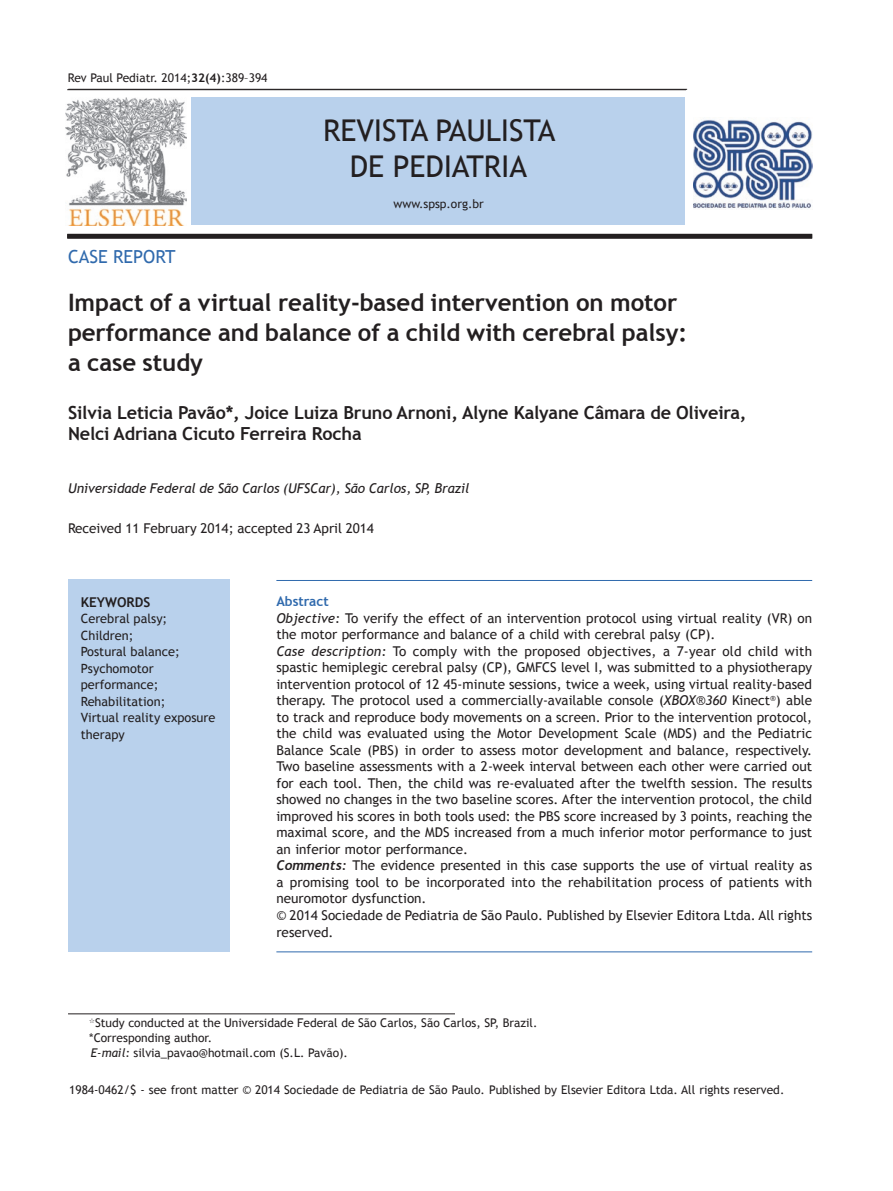
<style>
.page{position:relative;width:893px;height:1191px;background:#fff}
.page>*{position:absolute;margin:0;border:0;box-sizing:border-box;transform-origin:0 0}
.t1{font:30px/36px "Trebuchet MS";letter-spacing:-.005em;color:#231f20;text-align:center}
.tit{font:700 24px/30px "Trebuchet MS";letter-spacing:-.005em;color:#231f20}
.autor{font:700 18px/21px "Trebuchet MS";letter-spacing:-.01em;color:#231f20}
._01{font:18px "Trebuchet MS";color:#306aad}
._18_aceptado_copy_el{font:13.5px/16.5px "Trebuchet MS";color:#231f20}
._04{font:italic 13.5px "Trebuchet MS";letter-spacing:-.005em;color:#231f20}
.recibido{font:13.5px "Trebuchet MS";letter-spacing:-.005em;color:#231f20}
._14_tit_palabras_cla{font:700 13.5px "Trebuchet MS";color:#231f20}
._16_tit_resumen_abst{font:700 13.5px "Trebuchet MS";color:#306aad}
._15_txt_palabras_cla{font:12.75px/16.5px "Trebuchet MS";color:#231f20}
._32_pie_pagina{font:12px "Trebuchet MS";color:#231f20}
._19_autor_correspon{font:12px/15px "Trebuchet MS";color:#231f20}
.s1{font-weight:700}
.s2{font-style:italic}
.s3{font-family:"Trebuchet";font-weight:700;font-style:italic}
</style>
<div class="page">
<hr style="left:68px;top:89px;width:619px;height:1px;background:#231f20">
<div style="left:192px;top:97px;width:493px;height:128px;background:#b9d1ec"></div>
<hr style="left:67px;top:89px;width:619px;height:1px;background:#231f20">
<div style="left:67px;top:234px;width:745px;height:5px;background:#514d4e"></div>
<img style="left:66px;top:97px;width:120px;height:129px">
<img style="left:694px;top:119px;width:118px;height:90px">
<hr style="left:67px;top:234px;width:745px;height:4px;background:#231f20">
<div style="left:68px;top:579px;width:162px;height:373px;background:#b9d1ec"></div>
<hr style="left:276px;top:580px;width:536px;height:1px;background:#306aad">
<hr style="left:276px;top:951px;width:536px;height:1px;background:#306aad">
<hr style="left:68px;top:1013px;width:387px;height:1px;background:#231f20">
<p class="_32_pie_pagina" style="left:68px;top:70px;width:201px">Rev Paul Pediatr. 2014;<span class="s1">32(4)</span>:389–394</p>
<p class="t1" style="left:323px;top:113px;width:234px">REVISTA PAULISTA<br>DE PEDIATRIA</p>
<p class="_32_pie_pagina" style="left:394px;top:197px;width:92px">www.spsp.org.br</p>
<p class="_01" style="left:68px;top:246px;width:22px">Case</p>
<p class="_01" style="left:113px;top:246px;width:53px">report</p>
<p class="tit" style="left:68px;top:288px;width:621px">Impact of a virtual reality-based intervention on motor performance and balance of a child with cerebral palsy: a case study</p>
<p class="autor" style="left:68px;top:402px;width:680px">Silvia Leticia Pavão*, Joice Luiza Bruno Arnoni, Alyne Kalyane Câmara de Oliveira,<br>Nelci Adriana Cicuto Ferreira Rocha</p>
<p class="_04" style="left:68px;top:480px;width:403px">Universidade Federal de São Carlos (UFSCar), São Carlos, SP, Brazil</p>
<p class="recibido" style="left:68px;top:520px;width:307px">Received 11 February 2014; accepted 23 April 2014</p>
<p class="_14_tit_palabras_cla" style="left:81px;top:593px;width:70px">Keywords</p>
<p class="_15_txt_palabras_cla" style="left:81px;top:610px;width:88px">Cerebral palsy;</p>
<p class="_15_txt_palabras_cla" style="left:81px;top:627px;width:54px">Children;</p>
<p class="_15_txt_palabras_cla" style="left:81px;top:643px;width:100px">Postural balance;</p>
<p class="_15_txt_palabras_cla" style="left:81px;top:660px;width:79px">Psychomotor performance;</p>
<p class="_15_txt_palabras_cla" style="left:81px;top:693px;width:86px">Rehabilitation;</p>
<p class="_15_txt_palabras_cla" style="left:81px;top:709px;width:136px">Virtual reality exposure therapy</p>
<p class="_16_tit_resumen_abst" style="left:276px;top:593px;width:54px">Abstract</p>
<p class="_18_aceptado_copy_el" style="left:276px;top:610px;width:537px"><span class="s2">Objective:</span> To verify the effect of an intervention protocol using virtual reality (VR) on the motor performance and balance of a child with cerebral palsy (CP).</p>
<p class="_18_aceptado_copy_el" style="left:276px;top:643px;width:537px;text-align:justify"><span class="s2">Case description:</span> To comply with the proposed objectives, a 7-year old child with spastic hemiplegic cerebral palsy (CP), GMFCS level I, was submitted to a physiotherapy intervention protocol of 12 45-minute sessions, twice a week, using virtual reality-based therapy. The protocol used a commercially-available console (<span class="s2">XBOX®360</span> Kinect<sup>®</sup>) able to track and reproduce body movements on a screen. Prior to the intervention protocol, the child was evaluated using the Motor Development Scale (MDS) and the Pediatric Balance Scale (PBS) in order to assess motor development and balance, respectively.<br>Two baseline assessments with a 2-week interval between each other were carried out for each tool. Then, the child was re-evaluated after the twelfth session. The results showed no changes in the two baseline scores. After the intervention protocol, the child improved his scores in both tools used: the PBS score increased by 3 points, reaching the maximal score, and the MDS increased from a much inferior motor performance to just an inferior motor performance.</p>
<p class="_18_aceptado_copy_el" style="left:276px;top:857px;width:537px;text-align:justify"><span class="s3">Comments:</span> The evidence presented in this case supports the use of virtual reality as a promising tool to be incorporated into the rehabilitation process of patients with neuromotor dysfunction.</p>
<p class="_18_aceptado_copy_el" style="left:276px;top:907px;width:537px">© 2014 Sociedade de Pediatria de São Paulo. Published by Elsevier Editora Ltda. All rights reserved.</p>
<p class="_19_autor_correspon" style="left:89px;top:1015px;width:450px">☆Study conducted at the Universidade Federal de São Carlos, São Carlos, SP, Brazil.</p>
<p class="_19_autor_correspon" style="left:89px;top:1030px;width:260px">*Corresponding author.<br><span class="s2">E-mail:</span> silvia_pavao@hotmail.com (S.L. Pavão).</p>
<p class="_32_pie_pagina" style="left:69px;top:1082px;width:717px">1984-0462/$ - see front matter © 2014 Sociedade de Pediatria de São Paulo. Published by Elsevier Editora Ltda. All rights reserved.</p>
</div>
